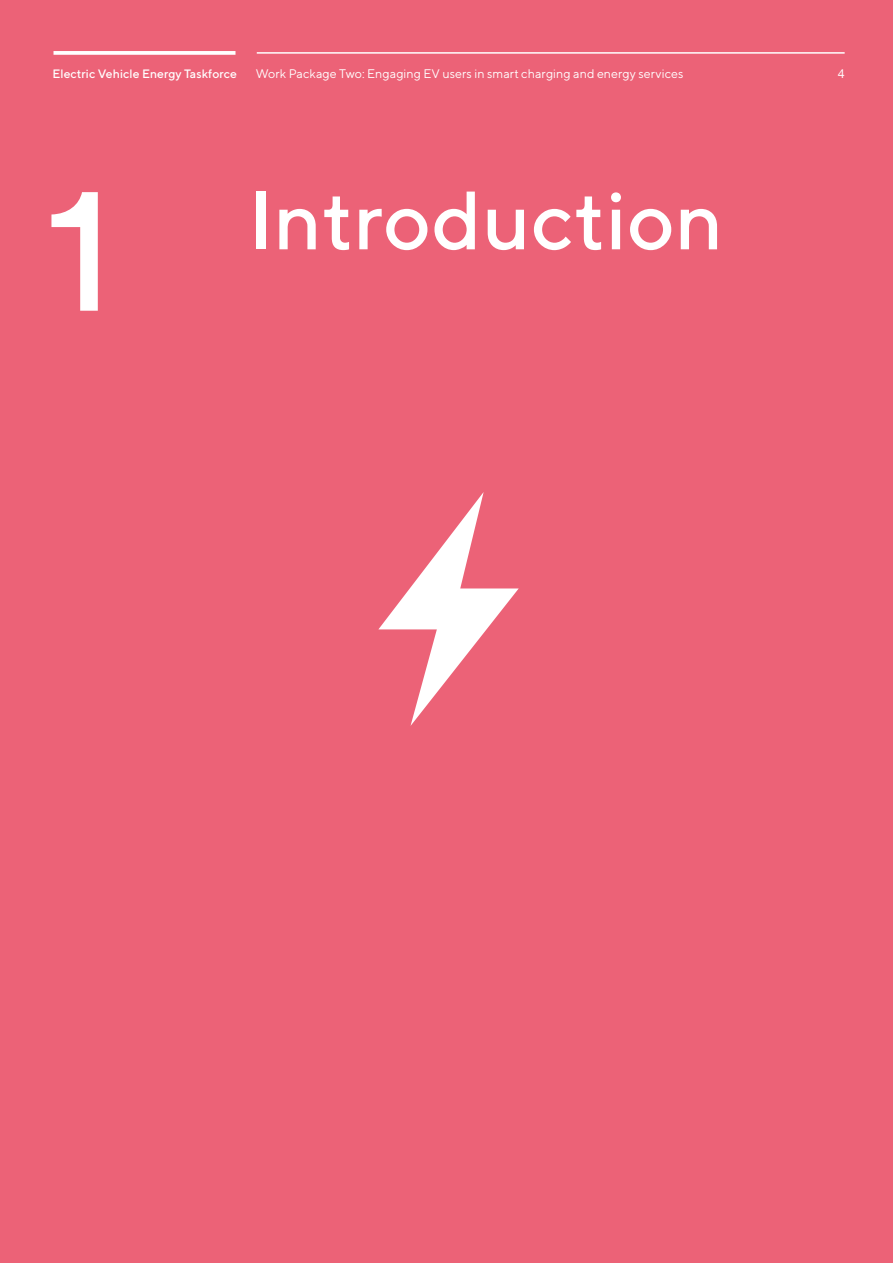
<style>
.page{position:relative;width:893px;height:1263px;background:#ec6277}
.page>*{position:absolute;margin:0;border:0;box-sizing:border-box;transform-origin:0 0}
.t1{font:500 82.5px "TT Norms";letter-spacing:.005em;color:#fff}
.t2{font:12.45px "TT Norms";letter-spacing:.005em;color:#fff}
.t3{font:12.45px "Helvetica Neue";color:#fff}
.t4{font:500 12.15px "TT Norms";letter-spacing:.005em;color:#fff}
.s1{font-family:"Circular Std";font-weight:400;font-size:183px}
</style>
<div class="page">
<svg style="left:378px;top:492px;width:141px;height:234px"></svg>
<hr style="left:257px;top:52px;width:588px;height:2px;background:#fff">
<svg style="left:54px;top:51px;width:181px;height:4px"></svg>
<p class="t4" style="left:52px;top:66px;width:186px">Electric Vehicle Energy Taskforce</p>
<p class="t2" style="left:256px;top:66px;width:429px">Work Package Two: Engaging EV users in smart charging and energy services</p>
<p class="t3" style="left:838px;top:65px;width:8px">4</p>
<h1 class="t1" style="left:47px;top:169px;width:678px"><span class="s1">1</span> Introduction</h1>
</div>
